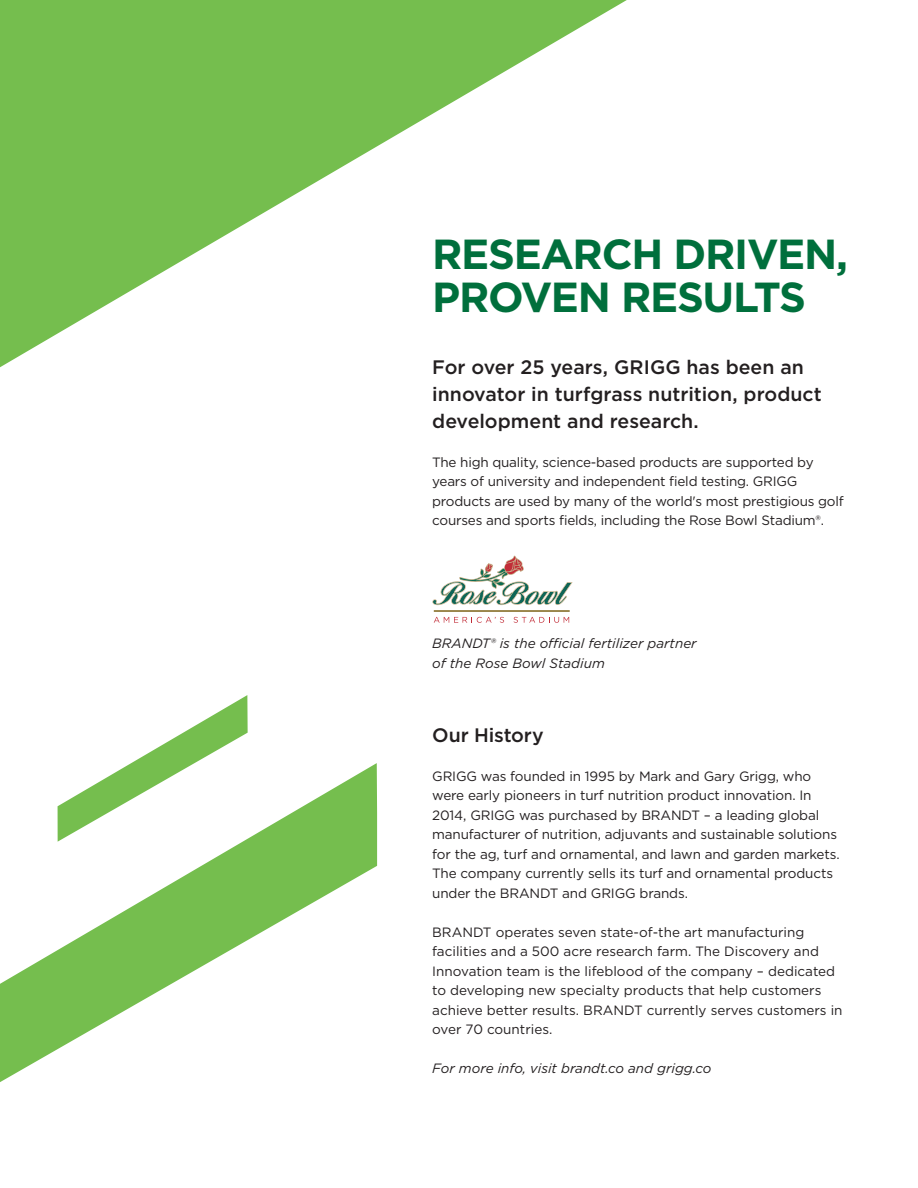
<style>
.page{position:relative;width:918px;height:1188px;background:#fff}
.page>*{position:absolute;margin:0;border:0;box-sizing:border-box;transform-origin:0 0}
.t1{font:700 42px/43.5px "Gotham";letter-spacing:-.03em;color:#006f3c}
.t2{font:500 19.5px/27px "Gotham";color:#231f20}
.t3{font:13.5px/19.5px "Gotham";letter-spacing:-.01em;color:#231f20}
.t4{font:italic 13.5px/19.5px "Gotham";color:#231f20}
</style>
<div class="page">
<svg style="left:434px;top:617px;width:70px;height:6px"></svg>
<svg style="left:514px;top:617px;width:55px;height:6px"></svg>
<svg style="left:432px;top:556px;width:141px;height:49px"></svg>
<hr style="left:434px;top:611px;width:136px;height:1px;background:#876f2a">
<svg style="left:0;top:0;width:627px;height:367px;fill:#75be4e"></svg>
<svg style="left:0;top:763px;width:377px;height:319px"></svg>
<svg style="left:58px;top:695px;width:190px;height:147px"></svg>
<h1 class="t1" style="left:432px;top:232px;width:417px">RESEARCH DRIVEN,<br>PROVEN RESULTS</h1>
<h2 class="t2" style="left:432px;top:353px;width:391px">For over 25 years, GRIGG has been an innovator in turfgrass nutrition, product development and research.</h2>
<p class="t3" style="left:432px;top:452px;width:413px">The high quality, science-based products are supported by years of university and independent field testing. GRIGG products are used by many of the world's most prestigious golf courses and sports fields, including the Rose Bowl Stadium®.</p>
<p class="t4" style="left:432px;top:634px;width:266px">BRANDT® is the official fertilizer partner of the Rose Bowl Stadium</p>
<h2 class="t2" style="left:432px;top:721px;width:113px">Our History</h2>
<p class="t3" style="left:432px;top:766px;width:409px">GRIGG was founded in 1995 by Mark and Gary Grigg, who were early pioneers in turf nutrition product innovation. In 2014, GRIGG was purchased by BRANDT – a leading global manufacturer of nutrition, adjuvants and sustainable solutions for the ag, turf and ornamental, and lawn and garden markets.<br>The company currently sells its turf and ornamental products under the BRANDT and GRIGG brands.</p>
<p class="t3" style="left:432px;top:922px;width:412px">BRANDT operates seven state-of-the art manufacturing facilities and a 500 acre research farm. The Discovery and Innovation team is the lifeblood of the company – dedicated to developing new specialty products that help customers achieve better results. BRANDT currently serves customers in over 70 countries.</p>
<p class="t4" style="left:432px;top:1058px;width:281px">For more info, visit brandt.co and grigg.co</p>
</div>
